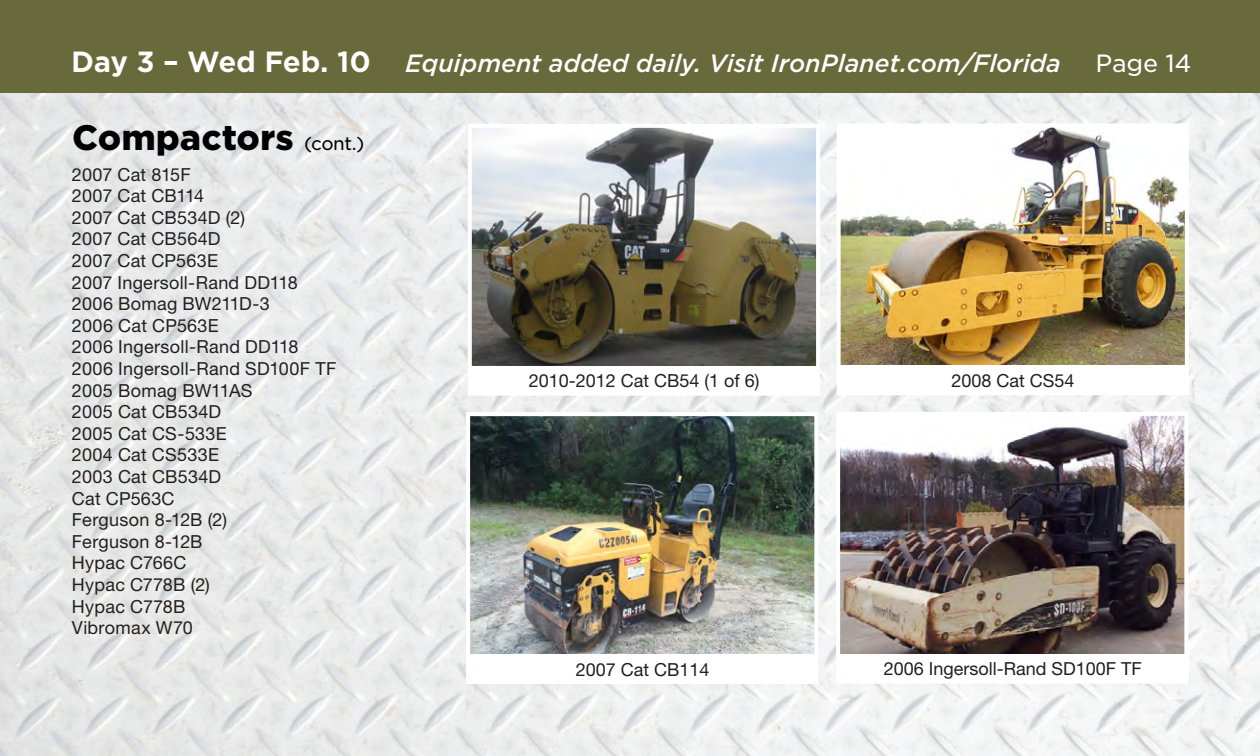
<style>
.page{position:relative;width:1260px;height:756px;background:#fff}
.page>*{position:absolute;margin:0;border:0;box-sizing:border-box;transform-origin:0 0}
.List_Header{font:900 34px "Gotham S Sm";color:#000103}
.List_Header-2{font:italic 500 24px "Gotham S Sm";letter-spacing:-.01em;color:#fff}
.Equipment_List{font:18px "Helvetica Neue";letter-spacing:.01em;color:#231f20}
.s1{font-weight:700;font-style:normal;font-size:28px}
.s2{font-weight:400;font-style:normal}
.s3{font-weight:400;font-size:18px}
</style>
<div class="page">
<img style="left:0;top:93px;width:1260px;height:663px">
<div style="left:0;top:0;width:1260px;height:93px;background:#686a3c"></div>
<img style="left:841px;top:417px;width:342px;height:237px">
<div style="left:836px;top:412px;width:352px;height:272px;border:4px solid #fff"></div>
<div style="left:839px;top:654px;width:349px;height:27px;background:#fff"></div>
<img style="left:473px;top:129px;width:342px;height:237px">
<div style="left:468px;top:124px;width:352px;height:272px;border:4px solid #fff"></div>
<div style="left:470px;top:366px;width:350px;height:27px;background:#fff"></div>
<img style="left:842px;top:128px;width:342px;height:237px">
<div style="left:839px;top:365px;width:350px;height:27px;background:#fff"></div>
<img style="left:471px;top:417px;width:342px;height:237px">
<div style="left:466px;top:412px;width:352px;height:272px;border:4px solid #fff"></div>
<div style="left:469px;top:654px;width:349px;height:27px;background:#fff"></div>
<p class="List_Header-2" style="left:71px;top:47px;width:1122px"><span class="s1">Day 3 – Wed Feb. 10</span> Equipment added daily. Visit IronPlanet.com/Florida <span class="s2">Page 14</span></p>
<p class="List_Header" style="left:72px;top:114px;width:294px">Compactors <span class="s3">(cont.)</span></p>
<p class="Equipment_List" style="left:72px;top:161px;width:120px">2007 Cat 815F</p>
<p class="Equipment_List" style="left:72px;top:183px;width:134px">2007 Cat CB114</p>
<p class="Equipment_List" style="left:72px;top:204px;width:175px">2007 Cat CB534D (2)</p>
<p class="Equipment_List" style="left:72px;top:226px;width:150px">2007 Cat CB564D</p>
<p class="Equipment_List" style="left:72px;top:248px;width:148px">2007 Cat CP563E</p>
<p class="Equipment_List" style="left:72px;top:269px;width:227px">2007 Ingersoll-Rand DD118</p>
<p class="Equipment_List" style="left:72px;top:291px;width:199px">2006 Bomag BW211D-3</p>
<p class="Equipment_List" style="left:72px;top:312px;width:148px">2006 Cat CP563E</p>
<p class="Equipment_List" style="left:72px;top:334px;width:228px">2006 Ingersoll-Rand DD118</p>
<p class="Equipment_List" style="left:72px;top:356px;width:266px">2006 Ingersoll-Rand SD100F TF</p>
<p class="Equipment_List" style="left:72px;top:377px;width:182px">2005 Bomag BW11AS</p>
<p class="Equipment_List" style="left:72px;top:399px;width:151px">2005 Cat CB534D</p>
<p class="Equipment_List" style="left:72px;top:420px;width:156px">2005 Cat CS-533E</p>
<p class="Equipment_List" style="left:72px;top:442px;width:149px">2004 Cat CS533E</p>
<p class="Equipment_List" style="left:72px;top:464px;width:151px">2003 Cat CB534D</p>
<p class="Equipment_List" style="left:72px;top:485px;width:104px">Cat CP563C</p>
<p class="Equipment_List" style="left:72px;top:507px;width:157px">Ferguson 8-12B (2)</p>
<p class="Equipment_List" style="left:72px;top:528px;width:132px">Ferguson 8-12B</p>
<p class="Equipment_List" style="left:72px;top:550px;width:116px">Hypac C766C</p>
<p class="Equipment_List" style="left:72px;top:572px;width:139px">Hypac C778B (2)</p>
<p class="Equipment_List" style="left:72px;top:593px;width:115px">Hypac C778B</p>
<p class="Equipment_List" style="left:72px;top:615px;width:122px">Vibromax W70</p>
<p class="Equipment_List" style="left:529px;top:368px;width:232px">2010-2012 Cat CB54 (1 of 6)</p>
<p class="Equipment_List" style="left:952px;top:368px;width:125px">2008 Cat CS54</p>
<p class="Equipment_List" style="left:576px;top:656px;width:135px">2007 Cat CB114</p>
<p class="Equipment_List" style="left:884px;top:656px;width:260px">2006 Ingersoll-Rand SD100F TF</p>
</div>
